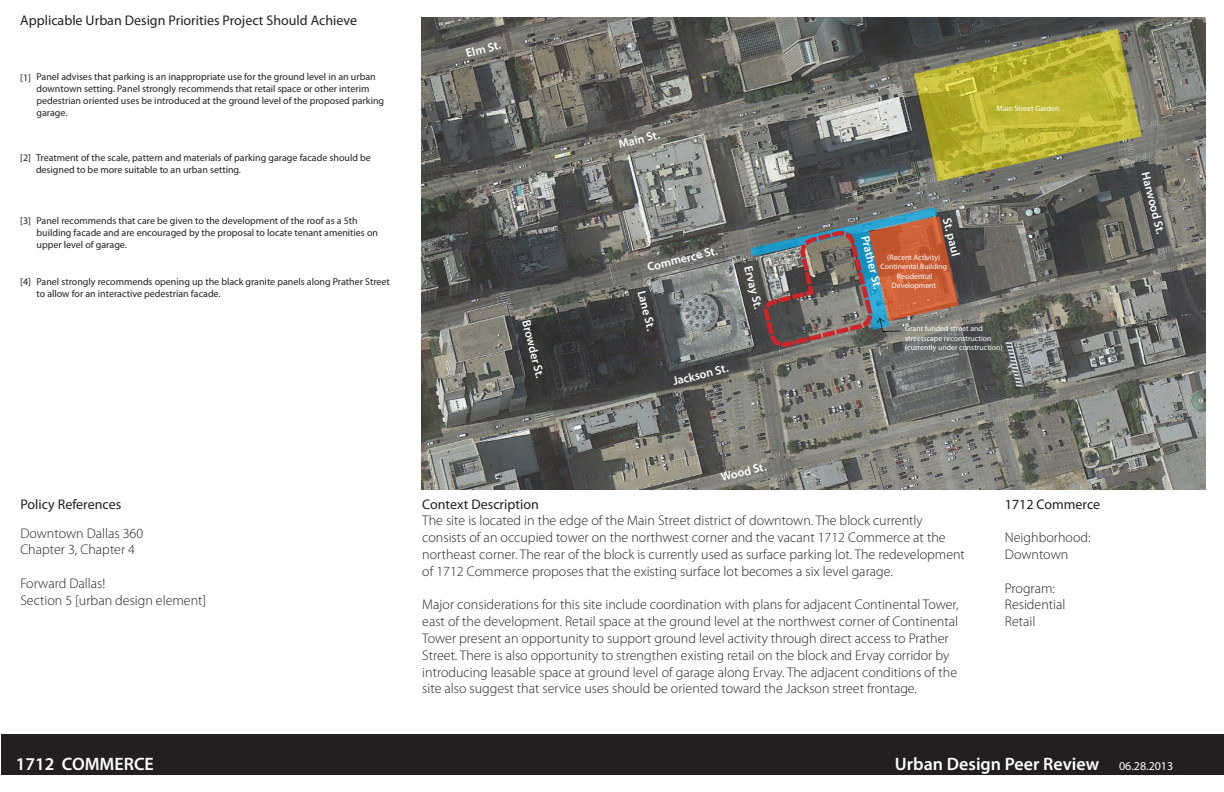
<style>
.page{position:relative;width:1224px;height:792px;background:#fff}
.page>*{position:absolute;margin:0;border:0;box-sizing:border-box;transform-origin:0 0}
.t1{font:600 18px "Myriad Pro";color:#fff}
.t2{font:300 14px/16.8px "Myriad Pro";color:#231f20}
.t3{font:14px "Myriad Pro";color:#231f20}
.t4{font:600 12.1px "Myriad Pro";color:#fff}
.t5{font:12px "Myriad Pro";color:#fff}
.t6{font:10px/12px "Myriad Pro";color:#231f20}
.t7{font:7.8px/9.4px "Myriad Pro";color:#fff}
</style>
<div class="page">
<img style="left:422px;top:17px;width:784px;height:472px">
<svg style="left:914px;top:29px;width:228px;height:153px;background:#9c9941"></svg>
<div style="left:1px;top:734px;width:1223px;height:40px;background:#231f20"></div>
<svg style="left:751px;top:207px;width:208px;height:165px;background:#7f6e67"></svg>
<p class="t3" style="left:20px;top:12px;width:338px">Applicable Urban Design Priorities Project Should Achieve</p>
<p class="t6" style="left:37px;top:71px;width:349px">Panel advises that parking is an inappropriate use for the ground level in an urban downtown setting. Panel strongly recommends that retail space or other interim pedestrian oriented uses be introduced at the ground level of the proposed parking garage.</p>
<p class="t6" style="left:20px;top:71px;width:12px">[1]</p>
<p class="t6" style="left:36px;top:151px;width:336px">Treatment of the scale, pattern and materials of parking garage facade should be designed to be more suitable to an urban setting.</p>
<p class="t6" style="left:20px;top:151px;width:12px">[2]</p>
<p class="t6" style="left:37px;top:214px;width:343px">Panel recommends that care be given to the development of the roof as a 5th building facade and are encouraged by the proposal to locate tenant amenities on upper level of garage.</p>
<p class="t6" style="left:20px;top:214px;width:12px">[3]</p>
<p class="t6" style="left:20px;top:275px;width:12px">[4]</p>
<p class="t6" style="left:37px;top:276px;width:355px">Panel strongly recommends opening up the black granite panels along Prather Street to allow for an interactive pedestrian facade.</p>
<p class="t3" style="left:20px;top:495px;width:102px">Policy References</p>
<p class="t2" style="left:20px;top:525px;width:124px">Downtown Dallas 360</p>
<p class="t2" style="left:20px;top:541px;width:116px">Chapter 3, Chapter 4</p>
<p class="t2" style="left:20px;top:575px;width:86px">Forward Dallas!</p>
<p class="t2" style="left:20px;top:592px;width:187px">Section 5 [urban design element]</p>
<p class="t4" style="left:464px;top:46px;width:37px;rotate:-14deg">Elm St.</p>
<p class="t4" style="left:533px;top:318px;width:61px;rotate:76deg">Browder St.</p>
<p class="t4" style="left:617px;top:137px;width:43px;rotate:-14deg">Main St.</p>
<p class="t4" style="left:646px;top:260px;width:73px;rotate:-14deg">Commerce St.</p>
<p class="t4" style="left:649px;top:289px;width:42px;rotate:76deg">Lane St.</p>
<p class="t4" style="left:671px;top:374px;width:58px;rotate:-14deg">Jackson St.</p>
<p class="t4" style="left:756px;top:264px;width:46px;rotate:76deg">Ervay St.</p>
<p class="t4" style="left:719px;top:470px;width:48px;rotate:-14deg">Wood St.</p>
<p class="t7" style="left:997px;top:104px;width:64px">Main Street Garden</p>
<p class="t4" style="left:954px;top:216px;width:40px;rotate:76deg">St. paul</p>
<p class="t4" style="left:873px;top:234px;width:56px;rotate:76deg">Prather St.</p>
<p class="t7" style="left:887px;top:252px;width:55px">(Recent Activity)</p>
<p class="t7" style="left:880px;top:262px;width:68px">Continental Building</p>
<p class="t7" style="left:897px;top:271px;width:37px">Residential</p>
<p class="t7" style="left:892px;top:280px;width:46px">Development</p>
<p class="t7" style="left:905px;top:324px;width:88px">Grant funded street and streetscape reconstruction</p>
<p class="t7" style="left:905px;top:343px;width:99px">(currently under construction)</p>
<p class="t3" style="left:422px;top:495px;width:118px">Context Description</p>
<p class="t2" style="left:422px;top:512px;width:544px">The site is located in the edge of the Main Street district of downtown. The block currently consists of an occupied tower on the northwest corner and the vacant 1712 Commerce at the northeast corner. The rear of the block is currently used as surface parking lot. The redevelopment of 1712 Commerce proposes that the existing surface lot becomes a six level garage.</p>
<p class="t2" style="left:422px;top:596px;width:538px">Major considerations for this site include coordination with plans for adjacent Continental Tower, east of the development. Retail space at the ground level at the northwest corner of Continental Tower present an opportunity to support ground level activity through direct access to Prather Street. There is also opportunity to strengthen existing retail on the block and Ervay corridor by introducing leasable space at ground level of garage along Ervay. The adjacent conditions of the site also suggest that service uses should be oriented toward the Jackson street frontage.</p>
<p class="t3" style="left:1005px;top:495px;width:97px">1712 Commerce</p>
<p class="t2" style="left:1005px;top:529px;width:87px">Neighborhood:</p>
<p class="t2" style="left:1005px;top:546px;width:65px">Downtown</p>
<p class="t2" style="left:1005px;top:580px;width:52px">Program:</p>
<p class="t2" style="left:1005px;top:596px;width:62px">Residential</p>
<p class="t2" style="left:1005px;top:613px;width:32px">Retail</p>
<p class="t4" style="left:1153px;top:170px;width:65px;rotate:76deg">Harwood St.</p>
<p class="t1" style="left:16px;top:753px;width:139px">1712 COMMERCE</p>
<p class="t1" style="left:895px;top:753px;width:206px">Urban Design Peer Review</p>
<p class="t5" style="left:1119px;top:759px;width:56px">06.28.2013</p>
</div>
